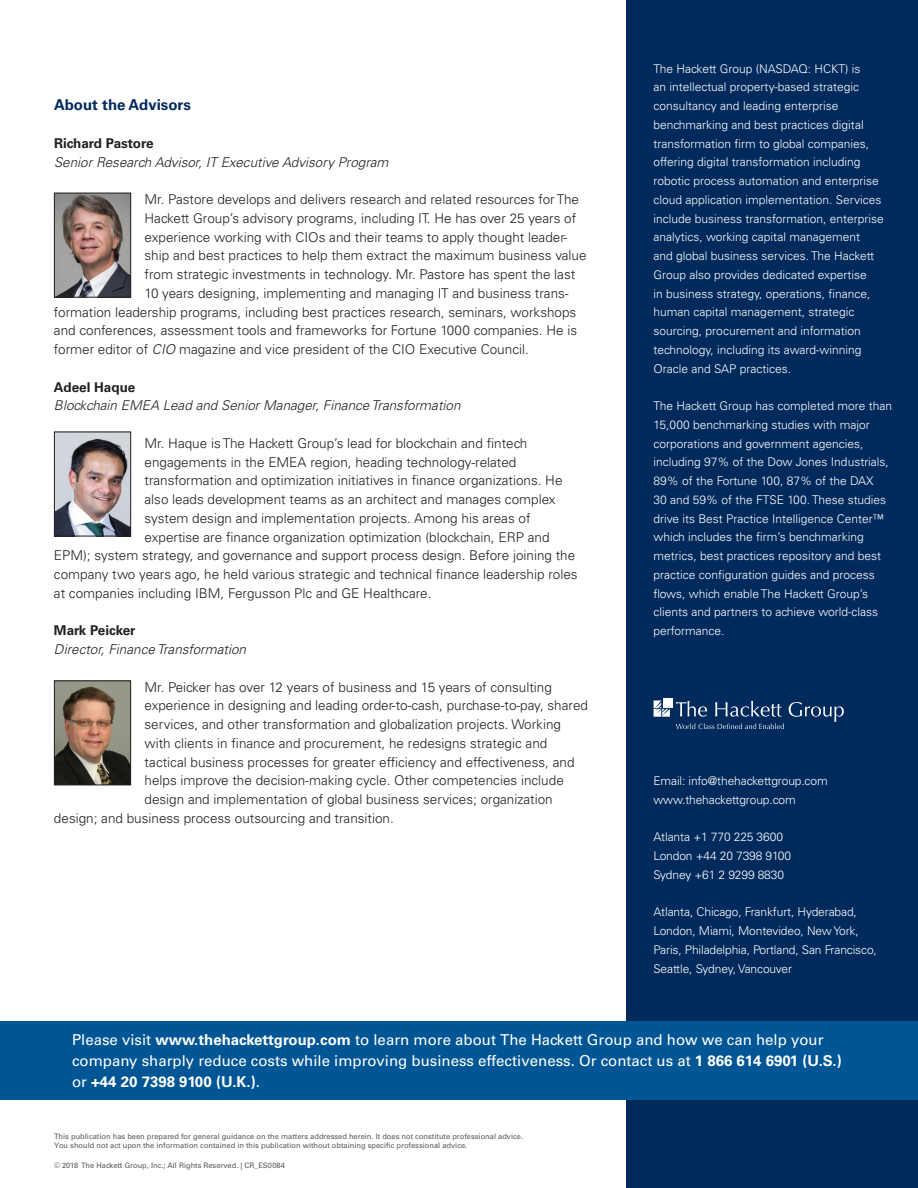
<style>
.page{position:relative;width:918px;height:1188px;background:#fff}
.page>*{position:absolute;margin:0;border:0;box-sizing:border-box;transform-origin:0 0}
.t1{font:15px/21px "Univers LT Std";color:#fff}
.t2{font:700 15px "Univers LT Std";color:#00295c}
.t3{font:300 13.5px "Univers LT Std";color:#231f20}
.t4{font:italic 300 13.5px "Univers LT Std";color:#231f20}
.t5{font:700 13.5px "Univers LT Std";color:#231f20}
.t6{font:300 12px/18.8px "Univers LT Std";color:#fff}
.t7{font:7.5px/9px "Univers LT Std";color:#57585a}
.s1{font-style:italic}
.s2{font-weight:700}
</style>
<div class="page">
<div style="left:626px;top:0;width:292px;height:1188px;background:#00295c"></div>
<svg style="left:654px;top:700px;width:16px;height:17px"></svg>
<div style="left:663px;top:698px;width:9px;height:9px;background:#fff"></div>
<svg style="left:676px;top:701px;width:168px;height:28px;background:#244773"></svg>
<img style="left:56px;top:434px;width:73px;height:100px">
<div style="left:54px;top:432px;width:77px;height:104px;border:1px solid #231f20"></div>
<img style="left:56px;top:682px;width:73px;height:101px">
<div style="left:54px;top:680px;width:77px;height:105px;border:1px solid #231f20"></div>
<img style="left:56px;top:195px;width:73px;height:101px">
<div style="left:54px;top:193px;width:77px;height:105px;border:1px solid #231f20"></div>
<div style="left:0;top:1021px;width:918px;height:79px;background:#005594"></div>
<p class="t2" style="left:54px;top:96px;width:138px">About the Advisors</p>
<p class="t5" style="left:54px;top:135px;width:101px">Richard Pastore</p>
<p class="t4" style="left:54px;top:154px;width:336px">Senior Research Advisor, IT Executive Advisory Program</p>
<p class="t3" style="left:145px;top:191px;width:436px">Mr. Pastore develops and delivers research and related resources for The</p>
<p class="t3" style="left:145px;top:210px;width:433px">Hackett Group’s advisory programs, including IT. He has over 25 years of</p>
<p class="t3" style="left:145px;top:229px;width:424px">experience working with CIOs and their teams to apply thought leader-</p>
<p class="t3" style="left:145px;top:247px;width:444px">ship and best practices to help them extract the maximum business value</p>
<p class="t3" style="left:145px;top:266px;width:432px">from strategic investments in technology. Mr. Pastore has spent the last</p>
<p class="t3" style="left:145px;top:285px;width:426px">10 years designing, implementing and managing IT and business trans-</p>
<p class="t3" style="left:54px;top:304px;width:524px">formation leadership programs, including best practices research, seminars, workshops</p>
<p class="t3" style="left:54px;top:322px;width:525px">and conferences, assessment tools and frameworks for Fortune 1000 companies. He is</p>
<p class="t3" style="left:54px;top:341px;width:476px">former editor of <span class="s1">CIO</span> magazine and vice president of the CIO Executive Council.</p>
<p class="t5" style="left:54px;top:379px;width:83px">Adeel Haque</p>
<p class="t4" style="left:54px;top:397px;width:408px">Blockchain EMEA Lead and Senior Manager, Finance Transformation</p>
<p class="t3" style="left:145px;top:435px;width:384px">Mr. Haque is The Hackett Group’s lead for blockchain and fintech</p>
<p class="t3" style="left:145px;top:454px;width:373px">engagements in the EMEA region, heading technology-related</p>
<p class="t3" style="left:145px;top:472px;width:420px">transformation and optimization initiatives in finance organizations. He</p>
<p class="t3" style="left:145px;top:491px;width:413px">also leads development teams as an architect and manages complex</p>
<p class="t3" style="left:145px;top:510px;width:388px">system design and implementation projects. Among his areas of</p>
<p class="t3" style="left:145px;top:529px;width:406px">expertise are finance organization optimization (blockchain, ERP and</p>
<p class="t3" style="left:54px;top:547px;width:523px">EPM); system strategy, and governance and support process design. Before joining the</p>
<p class="t3" style="left:54px;top:566px;width:525px">company two years ago, he held various strategic and technical finance leadership roles</p>
<p class="t3" style="left:54px;top:585px;width:379px">at companies including IBM, Fergusson Plc and GE Healthcare.</p>
<p class="t5" style="left:54px;top:623px;width:83px">Mark Peicker</p>
<p class="t4" style="left:54px;top:641px;width:194px">Director, Finance Transformation</p>
<p class="t3" style="left:145px;top:679px;width:409px">Mr. Peicker has over 12 years of business and 15 years of consulting</p>
<p class="t3" style="left:145px;top:697px;width:445px">experience in designing and leading order-to-cash, purchase-to-pay, shared</p>
<p class="t3" style="left:145px;top:716px;width:418px">services, and other transformation and globalization projects. Working</p>
<p class="t3" style="left:145px;top:735px;width:404px">with clients in finance and procurement, he redesigns strategic and</p>
<p class="t3" style="left:145px;top:754px;width:432px">tactical business processes for greater efficiency and effectiveness, and</p>
<p class="t3" style="left:145px;top:772px;width:421px">helps improve the decision-making cycle. Other competencies include</p>
<p class="t3" style="left:145px;top:791px;width:410px">design and implementation of global business services; organization</p>
<p class="t3" style="left:54px;top:810px;width:341px">design; and business process outsourcing and transition.</p>
<p class="t6" style="left:653px;top:59px;width:232px">The Hackett Group (NASDAQ: HCKT) is<br>an intellectual property-based strategic consultancy and leading enterprise benchmarking and best practices digital transformation firm to global companies, offering digital transformation including robotic process automation and enterprise cloud application implementation. Services include business transformation, enterprise analytics, working capital management<br>and global business services. The Hackett Group also provides dedicated expertise<br>in business strategy, operations, finance, human capital management, strategic sourcing, procurement and information technology, including its award-winning Oracle and SAP practices.</p>
<p class="t6" style="left:653px;top:397px;width:240px">The Hackett Group has completed more than 15,000 benchmarking studies with major corporations and government agencies, including 97% of the Dow Jones Industrials, 89% of the Fortune 100, 87% of the DAX<br>30 and 59% of the FTSE 100. These studies drive its Best Practice Intelligence Center™ which includes the firm’s benchmarking metrics, best practices repository and best practice configuration guides and process flows, which enable The Hackett Group’s clients and partners to achieve world-class performance.</p>
<p class="t6" style="left:653px;top:772px;width:176px">Email: info@thehackettgroup.com www.thehackettgroup.com</p>
<p class="t6" style="left:653px;top:828px;width:139px">Atlanta +1 770 225 3600<br>London +44 20 7398 9100<br>Sydney +61 2 9299 8830</p>
<p class="t6" style="left:653px;top:903px;width:225px">Atlanta, Chicago, Frankfurt, Hyderabad, London, Miami, Montevideo, New York, Paris, Philadelphia, Portland, San Francisco, Seattle, Sydney, Vancouver</p>
<p class="t1" style="left:72px;top:1029px;width:771px">Please visit <span class="s2">www.thehackettgroup.com</span> to learn more about The Hackett Group and how we can help your company sharply reduce costs while improving business effectiveness. Or contact us at <span class="s2">1 866 614 6901 (U.S.) </span>or <span class="s2">+44 20 7398 9100 (U.K.)</span>.</p>
<p class="t7" style="left:54px;top:1132px;width:471px">This publication has been prepared for general guidance on the matters addressed herein. It does not constitute professional advice.<br>You should not act upon the information contained in this publication without obtaining specific professional advice.</p>
<p class="t7" style="left:54px;top:1160px;width:232px">© 2018 The Hackett Group, Inc.; All Rights Reserved. | CR_ES0084</p>
</div>
